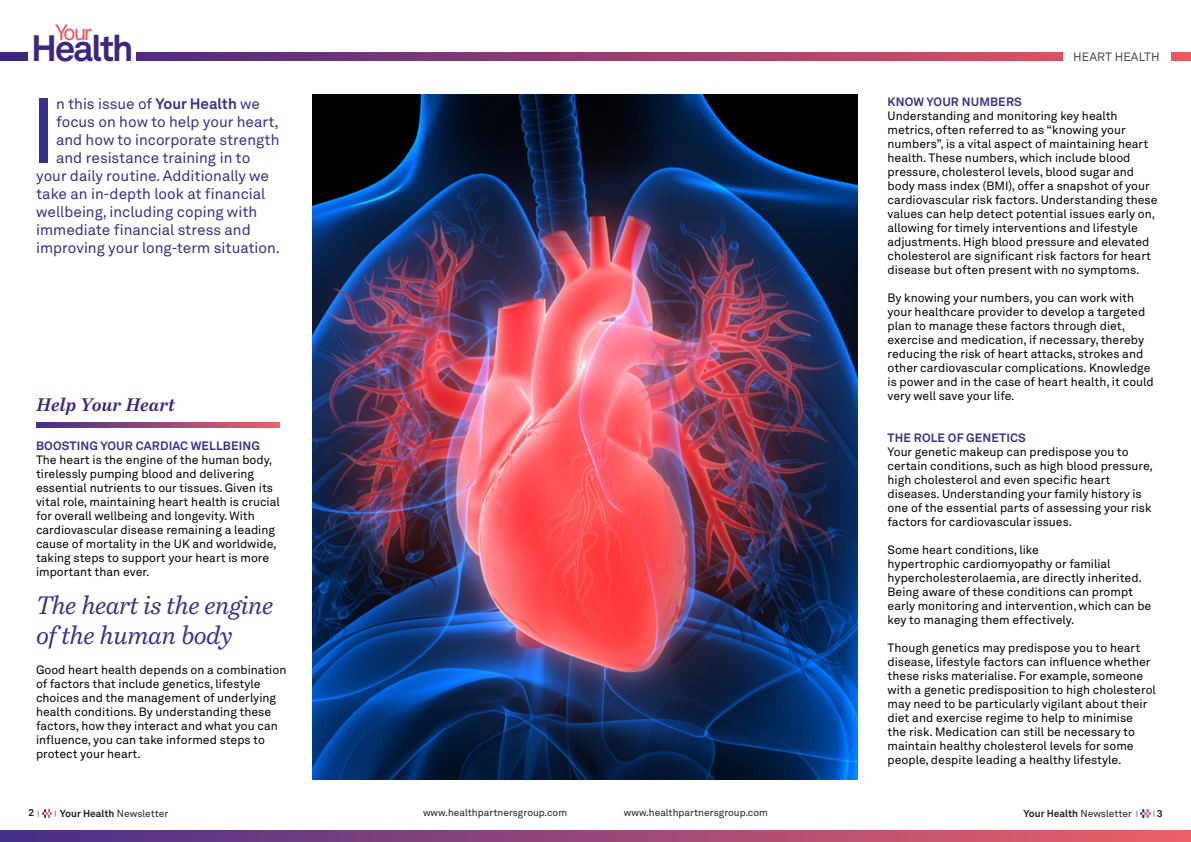
<style>
.page{position:relative;width:1191px;height:842px;background:#fff}
.page>*{position:absolute;margin:0;border:0;box-sizing:border-box;transform-origin:0 0}
.t1{font:91.2px "Akkurat LL";color:#38308d}
.t2{font:700 36.2px "Akkurat LL";letter-spacing:-.065em;color:#3d2683}
.t3{font:italic 25px/30px "Bressay";letter-spacing:-.02em;color:#38308d}
.t4{font:22px "Akkurat LL";color:#eb595e}
.t5{font:italic 700 18px "Bressay";color:#3d2683}
.t6{font:15px "Akkurat LL";color:#38308d}
.Pink_bullets{font:12px/14px "Akkurat LL";color:#000}
.In-text_title{font:700 12px "Akkurat LL";letter-spacing:.01em;color:#38308d}
.Pink_bullets-2{font:700 12px "Akkurat LL";letter-spacing:.01em;color:#38308d}
.t7{font:12px "Akkurat LL";letter-spacing:.01em;color:#4b4c4d}
.t8{font:10px "Akkurat LL";color:#231f20}
.t9{font:700 10px "Akkurat LL";color:#231f20}
.t10{font:7px "Akkurat LL";color:#231f20}
.s1{font-weight:700}
.s2{font-weight:400;font-size:7px}
.s3{font-weight:400}
.s4{font-weight:700;font-size:10px}
</style>
<div class="page">
<svg style="left:0;top:52px;width:1191px;height:9px;background:#923f71"></svg>
<svg style="left:1140px;top:810px;width:10px;height:8px"></svg>
<svg style="left:42px;top:810px;width:10px;height:8px"></svg>
<svg style="left:0;top:831px;width:1191px;height:11px;background:#974877"></svg>
<div style="left:28px;top:36px;width:108px;height:28px;background:#fff"></div>
<div style="left:1062px;top:50px;width:108px;height:21px;background:#fff"></div>
<svg style="left:36px;top:422px;width:244px;height:5px"></svg>
<img style="left:312px;top:94px;width:545px;height:686px">
<p class="t4" style="left:55px;top:16px;width:39px">Your</p>
<p class="t2" style="left:31px;top:20px;width:104px">Health</p>
<p class="t1" style="left:30px;top:63px;width:27px">I</p>
<p class="t6" style="left:56px;top:92px;width:205px">n this issue of <span class="s1">Your Health</span> we</p>
<p class="t6" style="left:56px;top:110px;width:224px">focus on how to help your heart,</p>
<p class="t6" style="left:56px;top:128px;width:225px">and how to incorporate strength</p>
<p class="t6" style="left:56px;top:146px;width:196px">and resistance training in to</p>
<p class="t6" style="left:36px;top:164px;width:234px">your daily routine. Additionally we</p>
<p class="t6" style="left:36px;top:182px;width:231px">take an in-depth look at financial</p>
<p class="t6" style="left:36px;top:200px;width:223px">wellbeing, including coping with</p>
<p class="t6" style="left:36px;top:218px;width:216px">immediate financial stress and</p>
<p class="t6" style="left:36px;top:236px;width:245px">improving your long-term situation.</p>
<p class="t5" style="left:36px;top:393px;width:140px">Help Your Heart</p>
<p class="In-text_title" style="left:36px;top:437px;width:225px">BOOSTING YOUR CARDIAC WELLBEING</p>
<p class="Pink_bullets" style="left:36px;top:452px;width:245px">The heart is the engine of the human body, tirelessly pumping blood and delivering essential nutrients to our tissues. Given its vital role, maintaining heart health is crucial for overall wellbeing and longevity. With cardiovascular disease remaining a leading cause of mortality in the UK and worldwide, taking steps to support your heart is more important than ever.</p>
<p class="t3" style="left:36px;top:591px;width:239px">The heart is the engine of the human body</p>
<p class="Pink_bullets" style="left:36px;top:662px;width:252px">Good heart health depends on a combination of factors that include genetics, lifestyle choices and the management of underlying health conditions. By understanding these factors, how they interact and what you can influence, you can take informed steps to protect your heart.</p>
<p class="t7" style="left:1073px;top:48px;width:88px">HEART HEALTH</p>
<p class="Pink_bullets-2" style="left:887px;top:92px;width:136px">KNOW YOUR NUMBERS</p>
<p class="Pink_bullets" style="left:887px;top:108px;width:271px">Understanding and monitoring key health metrics, often referred to as “knowing your numbers”, is a vital aspect of maintaining heart health. These numbers, which include blood pressure, cholesterol levels, blood sugar and body mass index (BMI), offer a snapshot of your cardiovascular risk factors. Understanding these values can help detect potential issues early on, allowing for timely interventions and lifestyle adjustments. High blood pressure and elevated cholesterol are significant risk factors for heart disease but often present with no symptoms.</p>
<p class="Pink_bullets" style="left:887px;top:290px;width:268px">By knowing your numbers, you can work with your healthcare provider to develop a targeted plan to manage these factors through diet, exercise and medication, if necessary, thereby reducing the risk of heart attacks, strokes and other cardiovascular complications. Knowledge is power and in the case of heart health, it could very well save your life.</p>
<p class="In-text_title" style="left:887px;top:428px;width:140px">THE ROLE OF GENETICS</p>
<p class="Pink_bullets" style="left:887px;top:444px;width:267px">Your genetic makeup can predispose you to certain conditions, such as high blood pressure, high cholesterol and even specific heart diseases. Understanding your family history is one of the essential parts of assessing your risk factors for cardiovascular issues.</p>
<p class="Pink_bullets" style="left:887px;top:542px;width:265px">Some heart conditions, like<br>hypertrophic cardiomyopathy or familial hypercholesterolaemia, are directly inherited.<br>Being aware of these conditions can prompt early monitoring and intervention, which can be key to managing them effectively.</p>
<p class="Pink_bullets" style="left:887px;top:640px;width:270px">Though genetics may predispose you to heart disease, lifestyle factors can influence whether these risks materialise. For example, someone with a genetic predisposition to high cholesterol may need to be particularly vigilant about their diet and exercise regime to help to minimise<br>the risk. Medication can still be necessary to maintain healthy cholesterol levels for some people, despite leading a healthy lifestyle.</p>
<p class="t9" style="left:28px;top:805px;width:12px">2 <span class="s2">|</span></p>
<p class="t9" style="left:55px;top:806px;width:115px"><span class="s2">|</span> Your Health <span class="s3">Newsletter</span></p>
<p class="t8" style="left:423px;top:805px;width:146px">www.healthpartnersgroup.com</p>
<p class="t8" style="left:624px;top:805px;width:146px">www.healthpartnersgroup.com</p>
<p class="t9" style="left:1023px;top:806px;width:116px">Your Health <span class="s3">Newsletter</span> <span class="s2">|</span></p>
<p class="t10" style="left:1153px;top:808px;width:11px">| <span class="s4">3</span></p>
</div>
